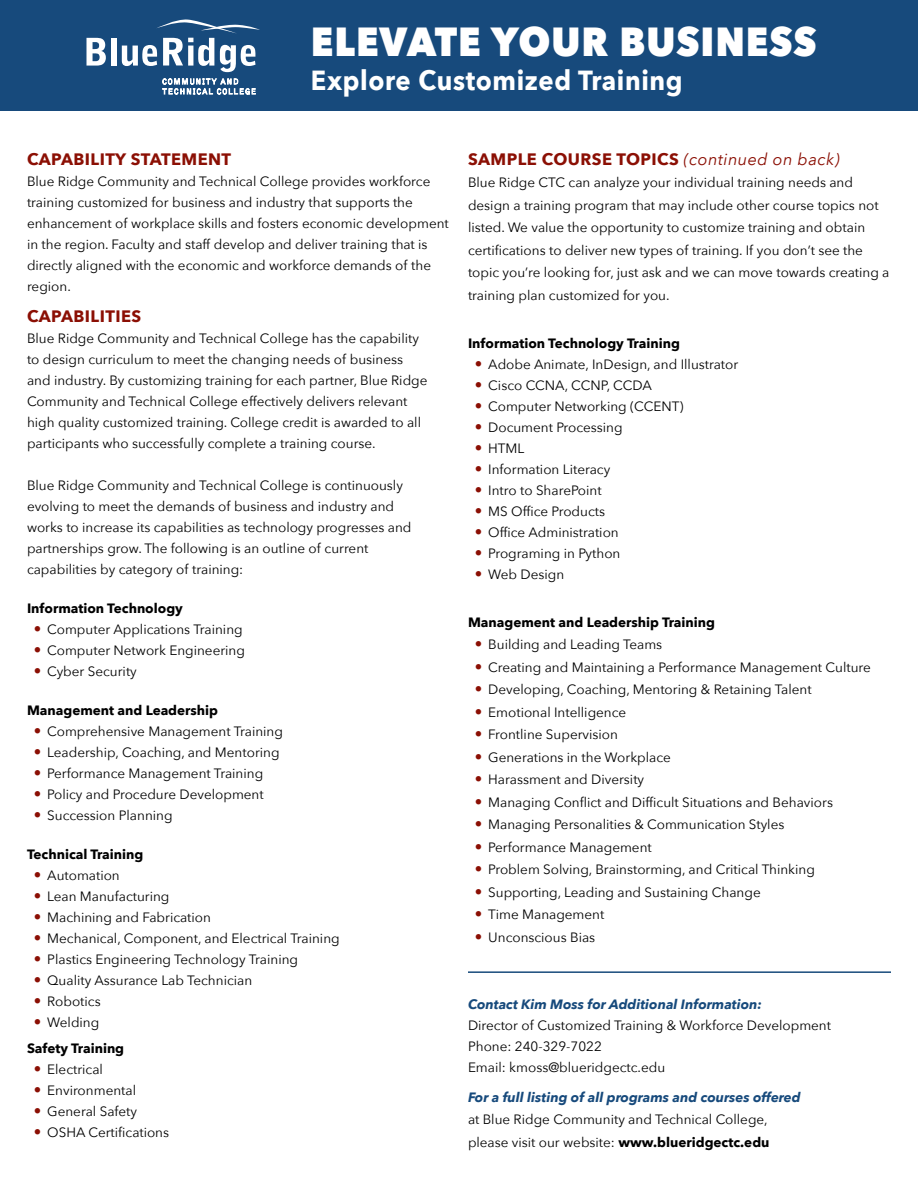
<style>
.page{position:relative;width:918px;height:1188px;background:#fff}
.page>*{position:absolute;margin:0;border:0;box-sizing:border-box;transform-origin:0 0}
.t1{font:800 40.5px "Avenir Next";letter-spacing:.025em;color:#fff;scale:.93 1}
.t2{font:700 27.6px "Avenir Next";letter-spacing:.025em;color:#fff;scale:.93 1}
.t3{font:700 16.5px "Avenir Next";letter-spacing:.025em;color:#8b0f04}
.t4{font:13.5px/21px "Avenir Next";color:#000}
.t5{font:700 13.5px/25.5px "Avenir Next";color:#000}
.t6{font:italic 700 13.5px "Avenir Next";color:#174a7c}
.s1{font-size:15px;color:#8b0f04}
.s2{font-weight:400;font-size:15px;color:#8b0f04}
.s3{font-weight:400}
.s4{font-weight:400;font-style:italic}
.s5{font-weight:700}
</style>
<div class="page">
<div style="left:0;top:0;width:918px;height:111px;background:#174a7c"></div>
<svg style="left:162px;top:78px;width:94px;height:17px"></svg>
<svg style="left:87px;top:38px;width:19px;height:28px"></svg>
<div style="left:111px;top:38px;width:6px;height:28px;background:#fff"></div>
<svg style="left:122px;top:19px;width:138px;height:53px"></svg>
<hr style="left:468px;top:971px;width:423px;height:2px;background:#174a7c">
<h1 class="t1" style="left:311px;top:17px;width:545px">ELEVATE YOUR BUSINESS</h1>
<h2 class="t2" style="left:311px;top:57px;width:401px">Explore Customized Training</h2>
<p class="t3" style="left:27px;top:145px;width:206px">CAPABILITY STATEMENT</p>
<p class="t4" style="left:27px;top:170px;width:423px">Blue Ridge Community and Technical College provides workforce training customized for business and industry that supports the enhancement of workplace skills and fosters economic development in the region. Faculty and staff develop and deliver training that is directly aligned with the economic and workforce demands of the region.</p>
<p class="t3" style="left:27px;top:302px;width:116px">CAPABILITIES</p>
<p class="t4" style="left:27px;top:327px;width:402px">Blue Ridge Community and Technical College has the capability to design curriculum to meet the changing needs of business and industry. By customizing training for each partner, Blue Ridge Community and Technical College effectively delivers relevant high quality customized training. College credit is awarded to all participants who successfully complete a training course.</p>
<p class="t4" style="left:27px;top:474px;width:386px">Blue Ridge Community and Technical College is continuously evolving to meet the demands of business and industry and works to increase its capabilities as technology progresses and partnerships grow. The following is an outline of current capabilities by category of training:</p>
<p class="t5" style="left:27px;top:595px;width:157px">Information Technology</p>
<p class="t4" style="left:34px;top:618px;width:210px"><span class="s1">•</span> Computer Applications Training</p>
<p class="t4" style="left:34px;top:639px;width:213px"><span class="s1">•</span> Computer Network Engineering</p>
<p class="t4" style="left:34px;top:660px;width:105px"><span class="s1">•</span> Cyber Security</p>
<p class="t5" style="left:27px;top:697px;width:193px">Management and Leadership</p>
<p class="t4" style="left:34px;top:720px;width:251px"><span class="s1">•</span> Comprehensive Management Training</p>
<p class="t4" style="left:34px;top:741px;width:247px"><span class="s1">•</span> Leadership, Coaching, and Mentoring</p>
<p class="t4" style="left:34px;top:762px;width:231px"><span class="s1">•</span> Performance Management Training</p>
<p class="t4" style="left:34px;top:783px;width:232px"><span class="s1">•</span> Policy and Procedure Development</p>
<p class="t4" style="left:34px;top:804px;width:140px"><span class="s1">•</span> Succession Planning</p>
<p class="t5" style="left:27px;top:841px;width:118px">Technical Training</p>
<p class="t4" style="left:34px;top:864px;width:88px"><span class="s1">•</span> Automation</p>
<p class="t4" style="left:34px;top:885px;width:137px"><span class="s1">•</span> Lean Manufacturing</p>
<p class="t4" style="left:34px;top:906px;width:179px"><span class="s1">•</span> Machining and Fabrication</p>
<p class="t4" style="left:34px;top:927px;width:307px"><span class="s1">•</span> Mechanical, Component, and Electrical Training</p>
<p class="t4" style="left:34px;top:948px;width:266px"><span class="s1">•</span> Plastics Engineering Technology Training</p>
<p class="t4" style="left:34px;top:969px;width:220px"><span class="s1">•</span> Quality Assurance Lab Technician</p>
<p class="t4" style="left:34px;top:990px;width:68px"><span class="s1">•</span> Robotics</p>
<p class="t5" style="left:27px;top:1009px;width:99px;text-indent:7px"><span class="s2">•</span> <span class="s3">Welding<br></span>Safety Training</p>
<p class="t4" style="left:34px;top:1058px;width:71px"><span class="s1">•</span> Electrical</p>
<p class="t4" style="left:34px;top:1079px;width:104px"><span class="s1">•</span> Environmental</p>
<p class="t4" style="left:34px;top:1100px;width:105px"><span class="s1">•</span> General Safety</p>
<p class="t4" style="left:34px;top:1121px;width:137px"><span class="s1">•</span> OSHA Certifications</p>
<p class="t3" style="left:468px;top:145px;width:373px">SAMPLE COURSE TOPICS <span class="s4">(continued on back)</span></p>
<p class="t4" style="left:468px;top:171px;width:423px;line-height:22.5px">Blue Ridge CTC can analyze your individual training needs and design a training program that may include other course topics not listed. We value the opportunity to customize training and obtain certifications to deliver new types of training. If you don’t see the topic you’re looking for, just ask and we can move towards creating a training plan customized for you.</p>
<p class="t5" style="left:468px;top:330px;width:213px">Information Technology Training</p>
<p class="t4" style="left:475px;top:353px;width:265px"><span class="s1">•</span> Adobe Animate, InDesign, and Illustrator</p>
<p class="t4" style="left:475px;top:374px;width:179px"><span class="s1">•</span> Cisco CCNA, CCNP, CCDA</p>
<p class="t4" style="left:475px;top:395px;width:210px"><span class="s1">•</span> Computer Networking (CCENT)</p>
<p class="t4" style="left:475px;top:416px;width:149px"><span class="s1">•</span> Document Processing</p>
<p class="t4" style="left:475px;top:437px;width:51px"><span class="s1">•</span> HTML</p>
<p class="t4" style="left:475px;top:458px;width:137px"><span class="s1">•</span> Information Literacy</p>
<p class="t4" style="left:475px;top:479px;width:128px"><span class="s1">•</span> Intro to SharePoint</p>
<p class="t4" style="left:475px;top:500px;width:132px"><span class="s1">•</span> MS Office Products</p>
<p class="t4" style="left:475px;top:521px;width:146px"><span class="s1">•</span> Office Administration</p>
<p class="t4" style="left:475px;top:542px;width:147px"><span class="s1">•</span> Programing in Python</p>
<p class="t4" style="left:475px;top:563px;width:91px"><span class="s1">•</span> Web Design</p>
<p class="t5" style="left:468px;top:609px;width:249px">Management and Leadership Training</p>
<p class="t4" style="left:475px;top:633px;width:189px"><span class="s1">•</span> Building and Leading Teams</p>
<p class="t4" style="left:475px;top:656px;width:398px"><span class="s1">•</span> Creating and Maintaining a Performance Management Culture</p>
<p class="t4" style="left:475px;top:678px;width:338px"><span class="s1">•</span> Developing, Coaching, Mentoring &amp; Retaining Talent</p>
<p class="t4" style="left:475px;top:701px;width:153px"><span class="s1">•</span> Emotional Intelligence</p>
<p class="t4" style="left:475px;top:723px;width:145px"><span class="s1">•</span> Frontline Supervision</p>
<p class="t4" style="left:475px;top:746px;width:198px"><span class="s1">•</span> Generations in the Workplace</p>
<p class="t4" style="left:475px;top:768px;width:171px"><span class="s1">•</span> Harassment and Diversity</p>
<p class="t4" style="left:475px;top:791px;width:360px"><span class="s1">•</span> Managing Conflict and Difficult Situations and Behaviors</p>
<p class="t4" style="left:475px;top:813px;width:311px"><span class="s1">•</span> Managing Personalities &amp; Communication Styles</p>
<p class="t4" style="left:475px;top:836px;width:179px"><span class="s1">•</span> Performance Management</p>
<p class="t4" style="left:475px;top:858px;width:342px"><span class="s1">•</span> Problem Solving, Brainstorming, and Critical Thinking</p>
<p class="t4" style="left:475px;top:881px;width:287px"><span class="s1">•</span> Supporting, Leading and Sustaining Change</p>
<p class="t4" style="left:475px;top:903px;width:131px"><span class="s1">•</span> Time Management</p>
<p class="t4" style="left:475px;top:926px;width:122px"><span class="s1">•</span> Unconscious Bias</p>
<p class="t6" style="left:468px;top:992px;width:295px">Contact Kim Moss for Additional Information:</p>
<p class="t4" style="left:468px;top:1014px;width:365px">Director of Customized Training &amp; Workforce Development<br>Phone: 240-329-7022<br>Email: kmoss@blueridgectc.edu</p>
<p class="t6" style="left:468px;top:1085px;width:334px">For a full listing of all programs and courses offered</p>
<p class="t4" style="left:468px;top:1108px;width:303px;line-height:22.5px">at Blue Ridge Community and Technical College, please visit our website: <span class="s5">www.blueridgectc.edu</span></p>
</div>
